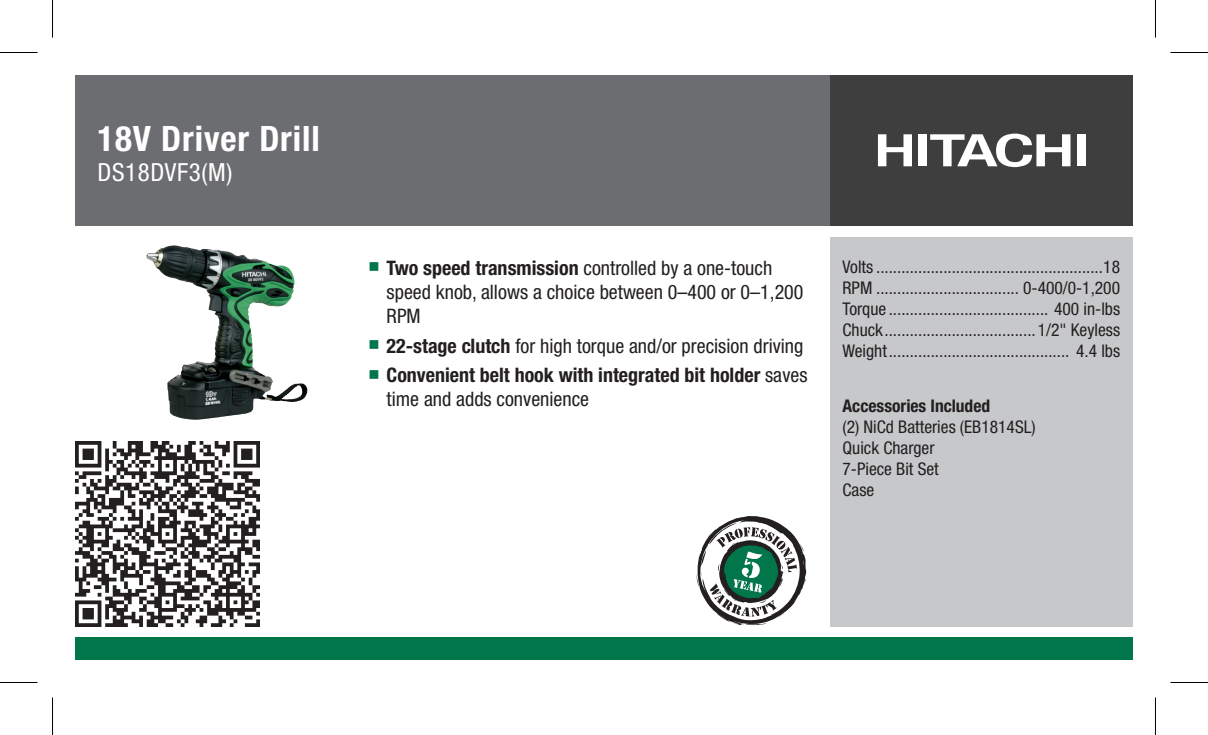
<style>
.page{position:relative;width:1208px;height:735px;background:#fff}
.page>*{position:absolute;margin:0;border:0;box-sizing:border-box;transform-origin:0 0}
.t1{font:700 condensed 35px "Helvetica Neue";letter-spacing:.025em;color:#fff}
.t2{font:condensed 25px "Helvetica Neue";letter-spacing:.025em;color:#fff}
.t3{font:condensed 20px/24px "Helvetica Neue";color:#231f20}
.t4{font:700 condensed 20px/24px "Helvetica Neue";color:#231f20}
.t5{font:condensed 17.5px/21px "Helvetica Neue";color:#231f20;text-align:justify}
.t6{font:700 condensed 17.5px "Helvetica Neue";color:#231f20}
.s1{color:#00764a}
.s2{font-weight:700}
.s3{font-weight:400}
</style>
<div class="page">
<div style="left:830px;top:237px;width:302px;height:389px;background:#c7c8ca"></div>
<div style="left:75px;top:75px;width:755px;height:151px;background:#6c6d70"></div>
<div style="left:830px;top:75px;width:302px;height:151px;background:#3e3e3f"></div>
<div style="left:1077px;top:134px;width:8px;height:32px;background:#fff"></div>
<svg style="left:878px;top:134px;width:34px;height:32px"></svg>
<div style="left:918px;top:134px;width:9px;height:32px;background:#fff"></div>
<svg style="left:930px;top:134px;width:140px;height:33px"></svg>
<div style="left:75px;top:638px;width:1057px;height:22px;background:#00764a"></div>
<img style="left:147px;top:246px;width:73px;height:174px">
<img style="left:75px;top:442px;width:184px;height:184px">
<svg style="left:696px;top:516px;width:110px;height:110px"></svg>
<hr style="left:0;top:52px;width:38px;height:1px;background:#000">
<hr style="left:1170px;top:52px;width:38px;height:1px;background:#000">
<hr style="left:0;top:682px;width:38px;height:1px;background:#000">
<hr style="left:1170px;top:682px;width:38px;height:1px;background:#000">
<hr style="left:52px;top:0;width:1px;height:38px;background:#000">
<hr style="left:52px;top:698px;width:1px;height:37px;background:#000">
<hr style="left:1155px;top:0;width:1px;height:38px;background:#000">
<hr style="left:1155px;top:698px;width:1px;height:37px;background:#000">
<h1 class="t1" style="left:98px;top:118px;width:224px">18V Driver Drill</h1>
<h2 class="t2" style="left:98px;top:158px;width:136px">DS18DVF3(M)</h2>
<p class="t3" style="left:386px;top:256px;width:418px;text-indent:-18px"><span class="s1">■</span> <span class="s2">Two speed transmission</span> controlled by a one-touch speed knob, allows a choice between 0–400 or 0–1,200<br>RPM</p>
<p class="t3" style="left:368px;top:334px;width:436px"><span class="s1">■</span> <span class="s2">22-stage clutch</span> for high torque and/or precision driving</p>
<p class="t4" style="left:386px;top:363px;width:422px;text-indent:-18px"><span class="s1">■</span> Convenient belt hook with integrated bit holder <span class="s3">saves time and adds convenience</span></p>
<p class="t5" style="left:842px;top:256px;width:279px">Volts ......................................................18<br>RPM .................................. 0-400/0-1,200<br>Torque ...................................... 400 in-lbs Chuck.................................... 1/2" Keyless Weight........................................... 4.4 lbs</p>
<p class="t6" style="left:842px;top:395px;width:149px">Accessories Included</p>
<p class="t5" style="left:842px;top:416px;width:195px;text-align:left">(2) NiCd Batteries (EB1814SL)<br>Quick Charger<br>7-Piece Bit Set<br>Case</p>
</div>
